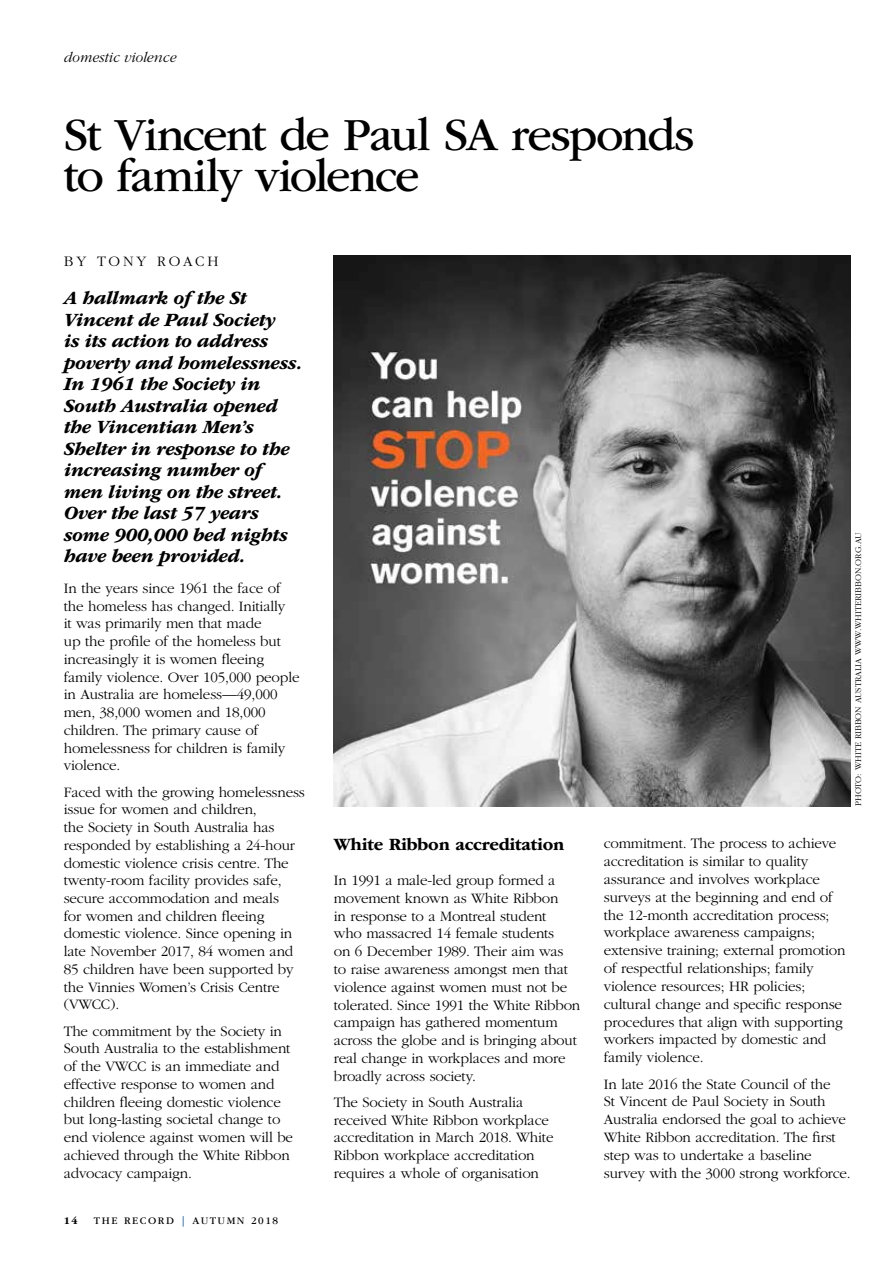
<style>
.page{position:relative;width:893px;height:1263px;background:#fff}
.page>*{position:absolute;margin:0;border:0;box-sizing:border-box;transform-origin:0 0}
.t1{font:48px/40.5px "ITC Garamond Std";letter-spacing:-.04em;color:#000}
.t2{font:italic 700 19.5px/21.5px "ITC Garamond Std";letter-spacing:-.02em;color:#000}
.t3{font:700 18px "ITC Garamond Std";letter-spacing:-.01em;color:#000}
.t4{font:300 15px/17.7px "ITC Garamond Std";letter-spacing:-.01em;color:#000}
.t5{font:italic 300 15px "ITC Garamond Std";color:#000}
.t6{font:300 15px "ITC Garamond Std";letter-spacing:.195em;color:#000}
.t7{font:10.5px "ITC Garamond Std";letter-spacing:.15em;color:#000}
.t8{font:700 10.5px "ITC Garamond Std";color:#000}
.t9{font:300 9px "ITC Garamond Std";color:#000}
.s1{color:#0054a4}
</style>
<div class="page">
<img style="left:334px;top:255px;width:516px;height:551px">
<p class="t5" style="left:64px;top:49px;width:114px">domestic violence</p>
<h1 class="t1" style="left:64px;top:115px;width:632px">St Vincent de Paul SA responds to family violence</h1>
<p class="t6" style="left:64px;top:253px;width:156px">BY TONY ROACH</p>
<p class="t2" style="left:64px;top:287px;width:240px">A hallmark of the St<br>Vincent de Paul Society<br>is its action to address poverty and homelessness.<br>In 1961 the Society in<br>South Australia opened the Vincentian Men’s<br>Shelter in response to the increasing number of men living on the street.<br>Over the last 57 years some 900,000 bed nights have been provided.</p>
<p class="t4" style="left:64px;top:579px;width:237px">In the years since 1961 the face of the homeless has changed. Initially<br>it was primarily men that made<br>up the profile of the homeless but increasingly it is women fleeing family violence. Over 105,000 people in Australia are homeless—49,000 men, 38,000 women and 18,000 children. The primary cause of homelessness for children is family violence.</p>
<p class="t4" style="left:64px;top:783px;width:243px">Faced with the growing homelessness issue for women and children,<br>the Society in South Australia has responded by establishing a 24-hour domestic violence crisis centre. The twenty-room facility provides safe, secure accommodation and meals<br>for women and children fleeing domestic violence. Since opening in late November 2017, 84 women and<br>85 children have been supported by the Vinnies Women’s Crisis Centre (VWCC).</p>
<p class="t4" style="left:64px;top:1022px;width:231px">The commitment by the Society in<br>South Australia to the establishment of the VWCC is an immediate and effective response to women and children fleeing domestic violence but long-lasting societal change to end violence against women will be achieved through the White Ribbon advocacy campaign.</p>
<p class="t8" style="left:64px;top:1214px;width:16px">14</p>
<p class="t7" style="left:94px;top:1214px;width:186px">THE RECORD <span class="s1">|</span> AUTUMN 2018</p>
<p class="t3" style="left:334px;top:834px;width:232px">White Ribbon accreditation</p>
<p class="t4" style="left:334px;top:872px;width:248px">In 1991 a male-led group formed a movement known as White Ribbon<br>in response to a Montreal student<br>who massacred 14 female students<br>on 6 December 1989. Their aim was<br>to raise awareness amongst men that violence against women must not be tolerated. Since 1991 the White Ribbon campaign has gathered momentum across the globe and is bringing about real change in workplaces and more broadly across society.</p>
<p class="t4" style="left:334px;top:1093px;width:221px">The Society in South Australia received White Ribbon workplace accreditation in March 2018. White Ribbon workplace accreditation requires a whole of organisation</p>
<p class="t9" style="left:853px;top:806px;width:275px;rotate:-90deg">PHOTO: WHITE RIBBON AUSTRALIA WWW.WHITERIBBON.ORG.AU</p>
<p class="t4" style="left:604px;top:835px;width:243px">commitment. The process to achieve accreditation is similar to quality assurance and involves workplace surveys at the beginning and end of the 12-month accreditation process; workplace awareness campaigns; extensive training; external promotion of respectful relationships; family violence resources; HR policies; cultural change and specific response procedures that align with supporting workers impacted by domestic and family violence.</p>
<p class="t4" style="left:604px;top:1075px;width:249px">In late 2016 the State Council of the<br>St Vincent de Paul Society in South Australia endorsed the goal to achieve White Ribbon accreditation. The first step was to undertake a baseline survey with the 3000 strong workforce.</p>
</div>
